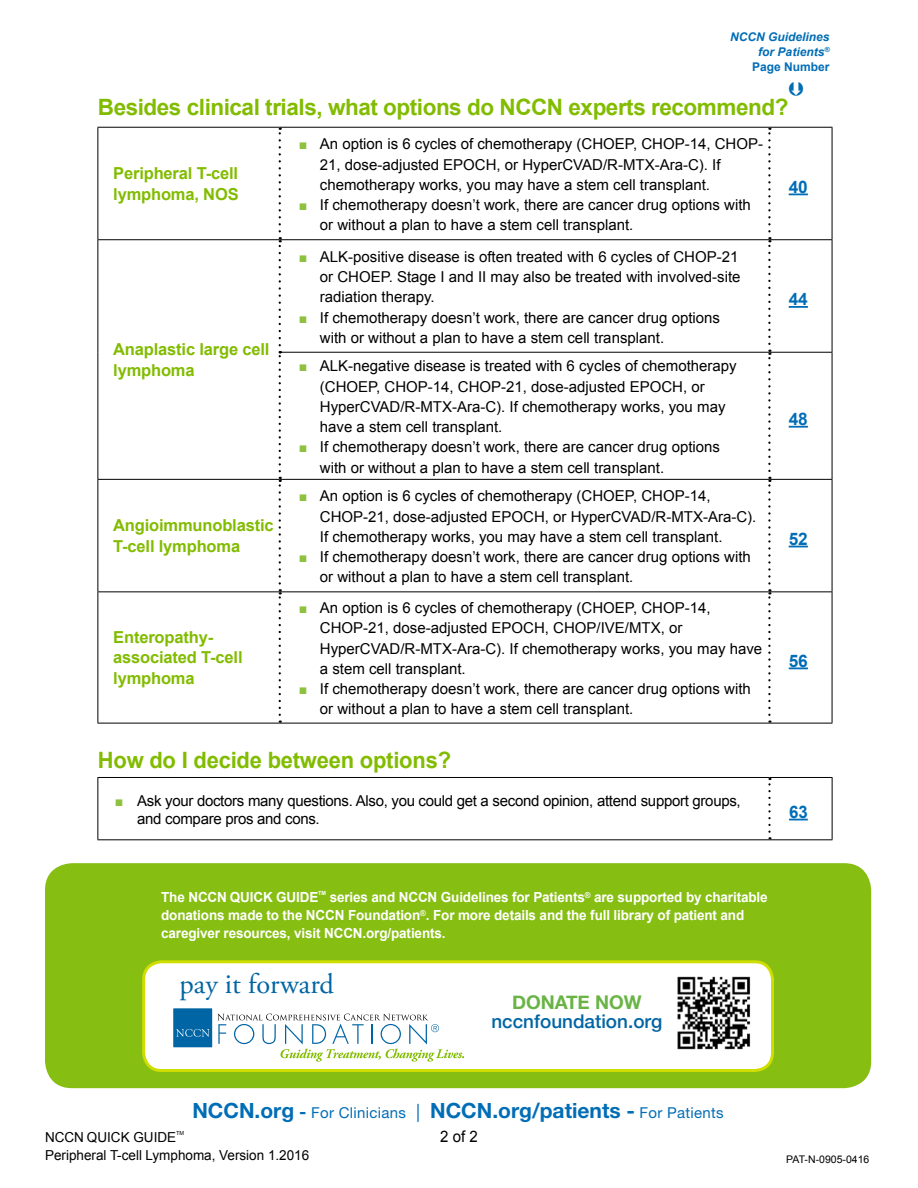
<style>
.page{position:relative;width:918px;height:1188px;background:#fff}
.page>*{position:absolute;margin:0;border:0;box-sizing:border-box;transform-origin:0 0}
.t1{font:28.5px "Adobe Garamond Pro";color:#0065a4}
.t2{font:700 22.5px "Arial";letter-spacing:-.02em;color:#82bc00}
.t3{font:700 21px "Helvetica Neue LT Std";color:#006db6}
.t4{font:500 18.9px "Helvetica Neue";color:#0065a4}
.t5{font:700 18.9px "Helvetica Neue";color:#69b445}
.t6{font:700 17.25px "Arial";color:#006db6}
.t7{font:700 16.5px/20.2px "Arial";letter-spacing:-.01em;color:#82bc00}
.t8{font:15.75px "Arial";color:#000;scale:.95 1}
.t9{font:15px/20.2px "Arial";color:#000}
.t10{font:15px/18.8px "Arial";letter-spacing:-.02em;color:#000}
.t11{font:700 13.95px/18px "Arial";letter-spacing:-.01em;color:#fff}
.t12{font:13.8px "Arial";color:#000}
.t13{font:italic 700 12px/15px "Arial";color:#006db6;text-align:right}
.t14{font:10.5px "Arial";color:#000}
.t15{font:700 5.7px "Arial";color:#fff}
.t16{font:5.55px "Arial";color:#000}
.s1{font-style:normal}
.s2{font-size:14.25px;color:#8ec13f}
.s3{font-size:18px}
.s4{font-weight:400;font-size:15px}
.s5{font-weight:400;font-size:18px}
</style>
<div class="page">
<div style="left:45px;top:863px;width:826px;height:225px;background:#86be12;border-radius:27px"></div>
<div style="left:144px;top:962px;width:629px;height:109px;background:#fff;border-radius:18px"></div>
<div style="left:142px;top:960px;width:632px;height:112px;border:3px solid #cfde00;border-radius:18px"></div>
<div style="left:173px;top:1008px;width:40px;height:40px;background:#0065a4"></div>
<svg style="left:176px;top:1029px;width:33px;height:8px"></svg>
<svg style="left:218px;top:1014px;width:246px;height:48px"></svg>
<img style="left:677px;top:976px;width:74px;height:74px">
<svg style="left:98px;top:126px;width:734px;height:597px"></svg>
<hr style="left:279px;top:129px;width:2px;height:109px;background:#fff">
<hr style="left:768px;top:129px;width:3px;height:109px;background:#fff">
<hr style="left:279px;top:241px;width:2px;height:111px;background:#fff">
<hr style="left:768px;top:241px;width:3px;height:110px;background:#fff">
<hr style="left:279px;top:352px;width:2px;height:126px;background:#fff">
<hr style="left:768px;top:354px;width:3px;height:124px;background:#fff">
<hr style="left:98px;top:128px;width:1px;height:111px;background:#000">
<hr style="left:832px;top:128px;width:1px;height:111px;background:#000">
<hr style="left:98px;top:240px;width:1px;height:112px;background:#000">
<hr style="left:832px;top:240px;width:1px;height:112px;background:#000">
<hr style="left:98px;top:352px;width:1px;height:127px;background:#000">
<hr style="left:832px;top:353px;width:1px;height:126px;background:#000">
<hr style="left:98px;top:480px;width:1px;height:111px;background:#000">
<hr style="left:832px;top:480px;width:1px;height:111px;background:#000">
<hr style="left:98px;top:592px;width:1px;height:131px;background:#000">
<hr style="left:832px;top:592px;width:1px;height:131px;background:#000">
<svg style="left:279px;top:128px;width:2px;height:103px"></svg>
<svg style="left:768px;top:128px;width:3px;height:103px"></svg>
<svg style="left:279px;top:237px;width:2px;height:108px"></svg>
<svg style="left:768px;top:237px;width:3px;height:107px"></svg>
<svg style="left:279px;top:351px;width:2px;height:120px"></svg>
<svg style="left:768px;top:350px;width:3px;height:121px"></svg>
<svg style="left:279px;top:477px;width:2px;height:246px"></svg>
<svg style="left:768px;top:477px;width:3px;height:246px"></svg>
<hr style="left:98px;top:127px;width:182px;height:1px;background:#000">
<hr style="left:280px;top:127px;width:489px;height:1px;background:#000">
<hr style="left:769px;top:127px;width:63px;height:1px;background:#000">
<hr style="left:98px;top:239px;width:182px;height:1px;background:#000">
<hr style="left:280px;top:239px;width:489px;height:1px;background:#000">
<hr style="left:769px;top:239px;width:63px;height:1px;background:#000">
<hr style="left:281px;top:352px;width:488px;height:1px;background:#000">
<hr style="left:769px;top:352px;width:63px;height:1px;background:#000">
<hr style="left:98px;top:479px;width:182px;height:1px;background:#000">
<hr style="left:280px;top:479px;width:489px;height:1px;background:#000">
<hr style="left:769px;top:479px;width:63px;height:1px;background:#000">
<hr style="left:98px;top:591px;width:182px;height:1px;background:#000">
<hr style="left:280px;top:591px;width:489px;height:1px;background:#000">
<hr style="left:769px;top:591px;width:63px;height:1px;background:#000">
<hr style="left:98px;top:723px;width:182px;height:1px;background:#000">
<hr style="left:280px;top:723px;width:489px;height:1px;background:#000">
<hr style="left:769px;top:723px;width:63px;height:1px;background:#000">
<svg style="left:789px;top:193px;width:19px;height:2px"></svg>
<svg style="left:789px;top:306px;width:19px;height:2px"></svg>
<svg style="left:789px;top:426px;width:19px;height:2px"></svg>
<svg style="left:789px;top:546px;width:19px;height:1px"></svg>
<svg style="left:789px;top:667px;width:19px;height:2px"></svg>
<hr style="left:98px;top:839px;width:672px;height:1px;background:#000">
<hr style="left:770px;top:839px;width:62px;height:1px;background:#000">
<hr style="left:98px;top:778px;width:1px;height:61px;background:#000">
<hr style="left:832px;top:778px;width:1px;height:61px;background:#000">
<svg style="left:768px;top:778px;width:3px;height:61px"></svg>
<hr style="left:98px;top:777px;width:672px;height:1px;background:#000">
<hr style="left:770px;top:777px;width:62px;height:1px;background:#000">
<svg style="left:789px;top:819px;width:19px;height:1px"></svg>
<p class="t13" style="left:730px;top:30px;width:101px">NCCN Guidelines for Patients<sup>®<br></sup><span class="s1">Page Number</span></p>
<h2 class="t2" style="left:98px;top:92px;width:692px">Besides clinical trials, what options do NCCN experts recommend?</h2>
<p class="t7" style="left:113px;top:164px;width:126px">Peripheral T-cell lymphoma, NOS</p>
<p class="t7" style="left:113px;top:340px;width:158px">Anaplastic large cell lymphoma</p>
<p class="t7" style="left:113px;top:516px;width:162px">Angioimmunoblastic<br>T-cell lymphoma</p>
<p class="t7" style="left:113px;top:628px;width:131px">Enteropathy&shy;associated T-cell lymphoma</p>
<p class="t9" style="left:320px;top:134px;width:445px;text-indent:-21px"><span class="s2">■</span> An option is 6 cycles of chemotherapy (CHOEP, CHOP-14, CHOP-<br>21, dose-adjusted EPOCH, or HyperCVAD/R-MTX-Ara-C). If chemotherapy works, you may have a stem cell transplant.</p>
<p class="t9" style="left:320px;top:195px;width:433px;text-indent:-21px"><span class="s2">■</span> If chemotherapy doesn’t work, there are cancer drug options with or without a plan to have a stem cell transplant.</p>
<p class="t9" style="left:320px;top:247px;width:422px;text-indent:-21px"><span class="s2">■</span> ALK-positive disease is often treated with 6 cycles of CHOP-21 or CHOEP. Stage I and II may also be treated with involved-site radiation therapy.</p>
<p class="t9" style="left:320px;top:307px;width:402px;text-indent:-21px"><span class="s2">■</span> If chemotherapy doesn’t work, there are cancer drug options with or without a plan to have a stem cell transplant.</p>
<p class="t9" style="left:320px;top:356px;width:418px;text-indent:-21px"><span class="s2">■</span> ALK-negative disease is treated with 6 cycles of chemotherapy (CHOEP, CHOP-14, CHOP-21, dose-adjusted EPOCH, or HyperCVAD/R-MTX-Ara-C). If chemotherapy works, you may have a stem cell transplant.</p>
<p class="t9" style="left:320px;top:437px;width:402px;text-indent:-21px"><span class="s2">■</span> If chemotherapy doesn’t work, there are cancer drug options with or without a plan to have a stem cell transplant.</p>
<p class="t9" style="left:320px;top:486px;width:438px;text-indent:-21px"><span class="s2">■</span> An option is 6 cycles of chemotherapy (CHOEP, CHOP-14,<br>CHOP-21, dose-adjusted EPOCH, or HyperCVAD/R-MTX-Ara-C).<br>If chemotherapy works, you may have a stem cell transplant.</p>
<p class="t9" style="left:320px;top:547px;width:433px;text-indent:-21px"><span class="s2">■</span> If chemotherapy doesn’t work, there are cancer drug options with or without a plan to have a stem cell transplant.</p>
<p class="t9" style="left:320px;top:598px;width:444px;text-indent:-21px"><span class="s2">■</span> An option is 6 cycles of chemotherapy (CHOEP, CHOP-14, CHOP-21, dose-adjusted EPOCH, CHOP/IVE/MTX, or HyperCVAD/R-MTX-Ara-C). If chemotherapy works, you may have a stem cell transplant.</p>
<p class="t9" style="left:320px;top:679px;width:433px;text-indent:-21px"><span class="s2">■</span> If chemotherapy doesn’t work, there are cancer drug options with or without a plan to have a stem cell transplant.</p>
<p class="t6" style="left:789px;top:175px;width:21px">40</p>
<p class="t6" style="left:789px;top:288px;width:21px">44</p>
<p class="t6" style="left:789px;top:407px;width:21px">48</p>
<p class="t6" style="left:789px;top:527px;width:21px">52</p>
<p class="t6" style="left:789px;top:649px;width:21px">56</p>
<h2 class="t2" style="left:98px;top:745px;width:355px">How do I decide between options?</h2>
<p class="t10" style="left:137px;top:791px;width:605px;text-indent:-22px"><span class="s2">■</span> Ask your doctors many questions. Also, you could get a second opinion, attend support groups, and compare pros and cons.</p>
<p class="t6" style="left:789px;top:800px;width:20px">63</p>
<p class="t11" style="left:161px;top:889px;width:159px">The NCCN Quick Guide</p>
<p class="t15" style="left:318px;top:889px;width:9px">tm</p>
<p class="t11" style="left:161px;top:889px;width:608px;text-indent:169px">series and NCCN Guidelines for Patients<sup>®</sup> are supported by charitable donations made to the NCCN Foundation<sup>®</sup>. For more details and the full library of patient and caregiver resources, visit NCCN.org/patients.</p>
<h1 class="t1" style="left:180px;top:966px;width:156px">pay it forward</h1>
<p class="t5" style="left:512px;top:987px;width:131px">DONATE NOW</p>
<p class="t4" style="left:491px;top:1006px;width:173px">nccnfoundation.org</p>
<h3 class="t3" style="left:192px;top:1098px;width:533px">NCCN.org <span class="s3">-</span> <span class="s4">For Clinicians</span> <span class="s5">|</span> NCCN.org/patients - <span class="s4">For Patients</span></h3>
<p class="t12" style="left:45px;top:1128px;width:133px">NCCN QUICK GUIDE</p>
<p class="t8" style="left:440px;top:1126px;width:41px">2 of 2</p>
<p class="t16" style="left:176px;top:1130px;width:9px">tm</p>
<p class="t12" style="left:45px;top:1146px;width:266px">Peripheral T-cell Lymphoma, Version 1.2016</p>
<p class="t14" style="left:786px;top:1153px;width:85px">PAT-N-0905-0416</p>
</div>
